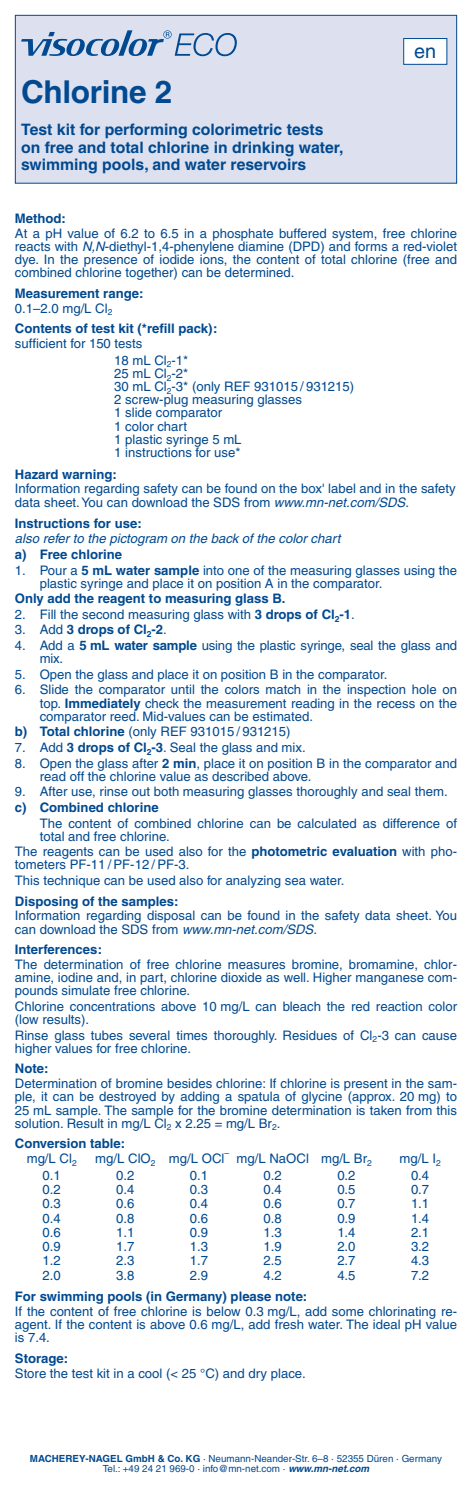
<style>
.page{position:relative;width:472px;height:1489px;background:#fff}
.page>*{position:absolute;margin:0;border:0;box-sizing:border-box;transform-origin:0 0}
.t1{font:700 31.5px "Helvetica LT Pro";letter-spacing:-.01em;color:#014990}
.t2{font:19.78px "Helvetica LT Pro";color:#014990}
.t3{font:700 15.75px/17.3px "Helvetica LT Pro";color:#014990}
.t4{font:13.12px/13.1px "Helvetica LT Pro";color:#014990}
.t5{font:700 13.12px/14.9px "Helvetica LT Pro";color:#014990}
.t6{font:italic 13.12px "Helvetica LT Pro";color:#014990}
.t7{font:9.8px/9.6px "Helvetica LT Pro";color:#014990;text-align:center}
.t8{font:8.58px "Helvetica LT Pro";color:#014990}
.s1{font-style:italic}
.s2{font-weight:400}
.s3{font-weight:700}
.s4{font-weight:700;font-style:italic}
</style>
<div class="page">
<div style="left:15px;top:15px;width:441px;height:168px;background:#dde1ef"></div>
<svg style="left:21px;top:30px;width:215px;height:26px"></svg>
<div style="left:15px;top:15px;width:441px;height:169px;border:1px solid #014990"></div>
<div style="left:403px;top:39px;width:43px;height:25px;background:#fff"></div>
<div style="left:403px;top:38px;width:43px;height:27px;border:1px solid #014990"></div>
<h1 class="t1" style="left:21px;top:73px;width:153px">Chlorine 2</h1>
<p class="t3" style="left:21px;top:121px;width:323px">Test kit for performing colorimetric tests on free and total chlorine in drinking water, swimming pools, and water reservoirs</p>
<h2 class="t2" style="left:414px;top:40px;width:24px">en</h2>
<p class="t5" style="left:15px;top:211px;width:53px">Method:</p>
<p class="t4" style="left:15px;top:226px;width:443px;text-align:justify">At a pH value of 6.2 to 6.5 in a phosphate buffered system, free chlorine reacts with <span class="s1">N,N</span>-diethyl-1,4-phenylene diamine (DPD) and forms a red-violet dye. In the presence of iodide ions, the content of total chlorine (free and combined chlorine together) can be determined.</p>
<p class="t5" style="left:15px;top:286px;width:130px">Measurement range:<br><span class="s2">0.1–2.0 mg/L Cl</span><sub>2</sub></p>
<p class="t5" style="left:15px;top:321px;width:204px">Contents of test kit (*refill pack):</p>
<p class="t4" style="left:114px;top:335px;width:76px;line-height:16.8px;text-indent:-99px">sufficient for 150 tests<br>18 mL Cl<sub>2</sub>-1*</p>
<p class="t4" style="left:114px;top:367px;width:241px">25 mL Cl<sub>2</sub>-2*<br>30 mL Cl<sub>2</sub>-3* (only REF 931015 / 931215)<br>2 screw-plug measuring glasses<br>1 slide comparator<br>1 color chart<br>1 plastic syringe 5 mL<br>1 instructions for use*</p>
<p class="t5" style="left:15px;top:466px;width:103px">Hazard warning:</p>
<p class="t4" style="left:15px;top:482px;width:442px">Information regarding safety can be found on the box' label and in the safety data sheet. You can download the SDS from <span class="s1">www.mn-net.com/SDS</span>.</p>
<p class="t5" style="left:15px;top:516px;width:128px">Instructions for use:</p>
<p class="t6" style="left:15px;top:531px;width:326px">also refer to the pictogram on the back of the color chart</p>
<p class="t5" style="left:15px;top:547px;width:109px">a) Free chlorine</p>
<p class="t4" style="left:40px;top:563px;width:418px;text-indent:-25px">1. Pour a <span class="s3">5 mL water sample</span> into one of the measuring glasses using the plastic syringe and place it on position A in the comparator.</p>
<p class="t5" style="left:15px;top:591px;width:272px">Only add the reagent to measuring glass B.</p>
<p class="t4" style="left:15px;top:607px;width:341px">2. Fill the second measuring glass with <span class="s3">3 drops of Cl</span><sub>2</sub><span class="s3">-1</span>.</p>
<p class="t5" style="left:15px;top:622px;width:153px"><span class="s2">3. Add</span> 3 drops of Cl<sub>2</sub>-2<span class="s2">.</span></p>
<p class="t4" style="left:40px;top:639px;width:418px;text-indent:-25px">4. Add a <span class="s3">5 mL water sample</span> using the plastic syringe, seal the glass and mix.</p>
<p class="t4" style="left:15px;top:667px;width:374px">5. Open the glass and place it on position B in the comparator.</p>
<p class="t4" style="left:40px;top:683px;width:418px;text-align:justify;text-indent:-25px">6. Slide the comparator until the colors match in the inspection hole on top. <span class="s3">Immediately</span> check the measurement reading in the recess on the comparator reed. Mid-values can be estimated.</p>
<p class="t4" style="left:15px;top:725px;width:277px"><span class="s3">b) Total chlorine</span> (only REF 931015 / 931215)</p>
<p class="t4" style="left:15px;top:740px;width:292px">7. Add <span class="s3">3 drops of Cl</span><sub>2</sub><span class="s3">-3</span>. Seal the glass and mix.</p>
<p class="t4" style="left:40px;top:756px;width:418px;text-indent:-25px">8. Open the glass after <span class="s3">2 min</span>, place it on position B in the comparator and read off the chlorine value as described above.</p>
<p class="t4" style="left:15px;top:785px;width:434px">9. After use, rinse out both measuring glasses thoroughly and seal them.</p>
<p class="t5" style="left:15px;top:799px;width:145px">c) Combined chlorine</p>
<p class="t4" style="left:40px;top:816px;width:418px">The content of combined chlorine can be calculated as difference of total and free chlorine.</p>
<p class="t4" style="left:15px;top:845px;width:443px">The reagents can be used also for the <span class="s3">photometric evaluation</span> with pho&shy;tometers PF-11 / PF-12 / PF-3.</p>
<p class="t4" style="left:15px;top:873px;width:331px">This technique can be used also for analyzing sea water.</p>
<p class="t5" style="left:15px;top:893px;width:165px">Disposing of the samples:</p>
<p class="t4" style="left:15px;top:909px;width:443px">Information regarding disposal can be found in the safety data sheet. You can download the SDS from <span class="s1">www.mn-net.com/SDS</span>.</p>
<p class="t5" style="left:15px;top:942px;width:89px">Interferences:</p>
<p class="t4" style="left:15px;top:957px;width:443px;text-align:justify">The determination of free chlorine measures bromine, bromamine, chlor&shy;amine, iodine and, in part, chlorine dioxide as well. Higher manganese com&shy;pounds simulate free chlorine.</p>
<p class="t4" style="left:15px;top:999px;width:443px">Chlorine concentrations above 10 mg/L can bleach the red reaction color (low results).</p>
<p class="t4" style="left:15px;top:1028px;width:443px">Rinse glass tubes several times thoroughly. Residues of Cl<sub>2</sub>-3 can cause higher values for free chlorine.</p>
<p class="t5" style="left:15px;top:1061px;width:35px">Note:</p>
<p class="t4" style="left:15px;top:1076px;width:443px;text-align:justify">Determination of bromine besides chlorine: If chlorine is present in the sam&shy;ple, it can be destroyed by adding a spatula of glycine (approx. 20 mg) to 25 mL sample. The sample for the bromine determination is taken from this solution. Result in mg/L Cl<sub>2</sub> x 2.25 = mg/L Br<sub>2</sub>.</p>
<p class="t5" style="left:27px;top:1136px;width:100px;text-indent:-12px">Conversion table: <span class="s2">mg/L Cl</span><sub>2</sub></p>
<p class="t4" style="left:95px;top:1151px;width:130px">mg/L ClO<sub>2</sub> mg/L OCl</p>
<p class="t8" style="left:224px;top:1147px;width:6px">–</p>
<p class="t4" style="left:236px;top:1151px;width:137px">mg/L NaOCl mg/L Br<sub>2</sub></p>
<p class="t4" style="left:399px;top:1151px;width:43px">mg/L I<sub>2</sub></p>
<p class="t4" style="left:43px;top:1168px;width:20px">0.1</p>
<p class="t4" style="left:116px;top:1168px;width:20px">0.2</p>
<p class="t4" style="left:190px;top:1168px;width:20px">0.1</p>
<p class="t4" style="left:263px;top:1168px;width:20px">0.2</p>
<p class="t4" style="left:337px;top:1168px;width:20px">0.2</p>
<p class="t4" style="left:410px;top:1168px;width:20px">0.4</p>
<p class="t4" style="left:43px;top:1182px;width:20px">0.2</p>
<p class="t4" style="left:116px;top:1182px;width:20px">0.4</p>
<p class="t4" style="left:190px;top:1182px;width:20px">0.3</p>
<p class="t4" style="left:263px;top:1182px;width:20px">0.4</p>
<p class="t4" style="left:337px;top:1182px;width:20px">0.5</p>
<p class="t4" style="left:410px;top:1182px;width:20px">0.7</p>
<p class="t4" style="left:43px;top:1197px;width:20px">0.3</p>
<p class="t4" style="left:116px;top:1197px;width:20px">0.6</p>
<p class="t4" style="left:190px;top:1197px;width:20px">0.4</p>
<p class="t4" style="left:263px;top:1197px;width:20px">0.6</p>
<p class="t4" style="left:337px;top:1197px;width:20px">0.7</p>
<p class="t4" style="left:410px;top:1197px;width:20px">1.1</p>
<p class="t4" style="left:43px;top:1211px;width:20px">0.4</p>
<p class="t4" style="left:116px;top:1211px;width:20px">0.8</p>
<p class="t4" style="left:190px;top:1211px;width:20px">0.6</p>
<p class="t4" style="left:263px;top:1211px;width:20px">0.8</p>
<p class="t4" style="left:337px;top:1211px;width:20px">0.9</p>
<p class="t4" style="left:410px;top:1211px;width:20px">1.4</p>
<p class="t4" style="left:43px;top:1225px;width:20px">0.6</p>
<p class="t4" style="left:116px;top:1225px;width:20px">1.1</p>
<p class="t4" style="left:190px;top:1225px;width:20px">0.9</p>
<p class="t4" style="left:263px;top:1225px;width:20px">1.3</p>
<p class="t4" style="left:337px;top:1225px;width:20px">1.4</p>
<p class="t4" style="left:410px;top:1225px;width:20px">2.1</p>
<p class="t4" style="left:43px;top:1239px;width:20px">0.9</p>
<p class="t4" style="left:116px;top:1239px;width:20px">1.7</p>
<p class="t4" style="left:190px;top:1239px;width:20px">1.3</p>
<p class="t4" style="left:263px;top:1239px;width:20px">1.9</p>
<p class="t4" style="left:337px;top:1239px;width:20px">2.0</p>
<p class="t4" style="left:410px;top:1239px;width:20px">3.2</p>
<p class="t4" style="left:43px;top:1253px;width:20px">1.2</p>
<p class="t4" style="left:116px;top:1253px;width:20px">2.3</p>
<p class="t4" style="left:190px;top:1253px;width:20px">1.7</p>
<p class="t4" style="left:263px;top:1253px;width:20px">2.5</p>
<p class="t4" style="left:337px;top:1253px;width:20px">2.7</p>
<p class="t4" style="left:410px;top:1253px;width:20px">4.3</p>
<p class="t4" style="left:43px;top:1268px;width:20px">2.0</p>
<p class="t4" style="left:116px;top:1268px;width:20px">3.8</p>
<p class="t4" style="left:190px;top:1268px;width:20px">2.9</p>
<p class="t4" style="left:263px;top:1268px;width:20px">4.2</p>
<p class="t4" style="left:337px;top:1268px;width:20px">4.5</p>
<p class="t4" style="left:410px;top:1268px;width:20px">7.2</p>
<p class="t5" style="left:15px;top:1289px;width:294px">For swimming pools (in Germany) please note:</p>
<p class="t4" style="left:15px;top:1304px;width:443px;text-align:justify">If the content of free chlorine is below 0.3 mg/L, add some chlorinating re&shy;agent. If the content is above 0.6 mg/L, add fresh water. The ideal pH value is 7.4.</p>
<p class="t5" style="left:15px;top:1350px;width:55px">Storage:</p>
<p class="t4" style="left:15px;top:1366px;width:292px">Store the test kit in a cool (&lt; 25 °C) and dry place.</p>
<p class="t7" style="left:30px;top:1453px;width:413px"><span class="s3">MACHEREY-NAGEL GmbH &amp; Co. KG</span> · Neumann-Neander-Str. 6–8 · 52355 Düren · Germany<br>Tel.: +49 24 21 969-0 · info@mn-net.com · <span class="s4">www.mn-net.com</span></p>
</div>
